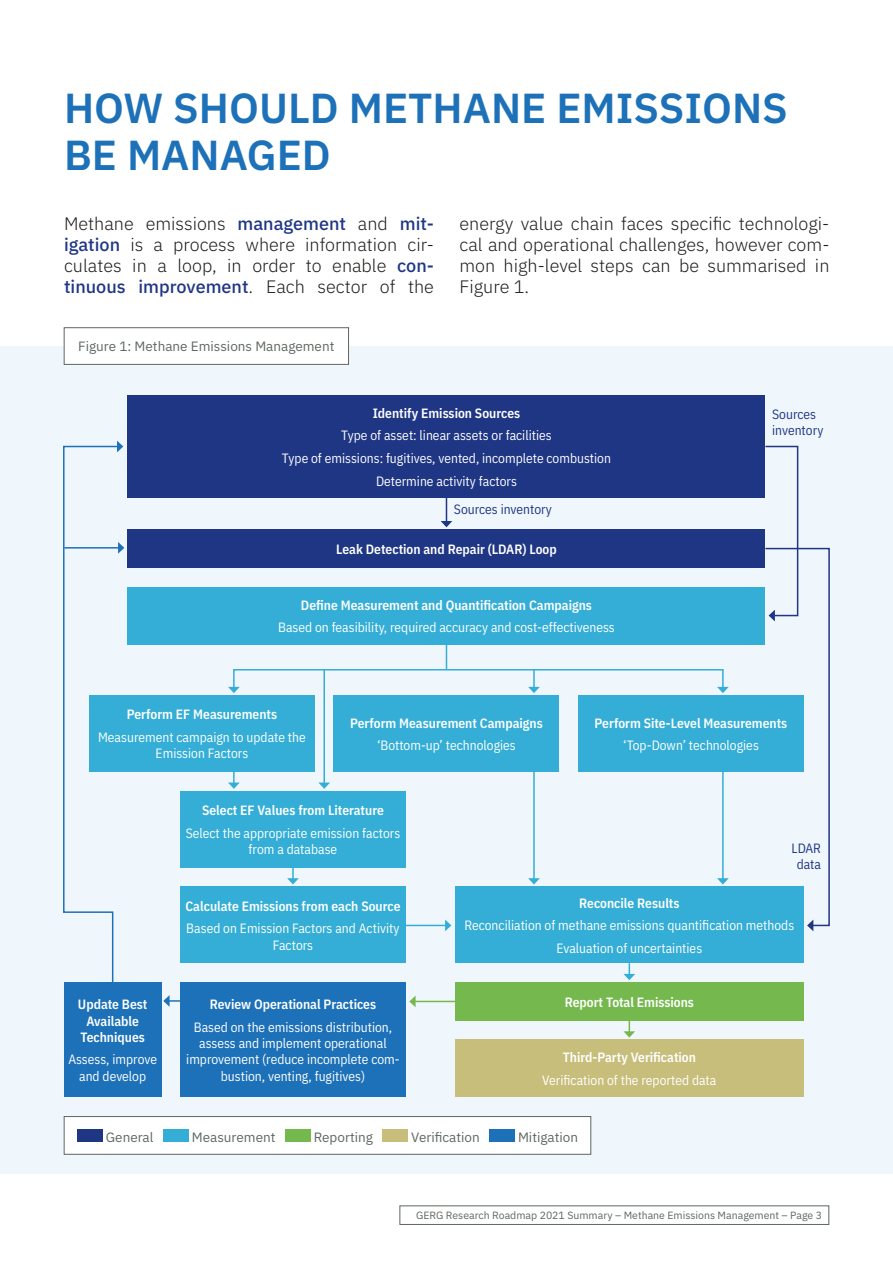
<style>
.page{position:relative;width:893px;height:1263px;background:#fff}
.page>*{position:absolute;margin:0;border:0;box-sizing:border-box;transform-origin:0 0}
.t1{font:600 42px/46.8px "IBM Plex Sans";color:#1d71b8}
.t2{font:300 18px/21.3px "IBM Plex Sans";color:#1d1d1b;text-align:justify}
.t3{font:13.5px/16.2px "IBM Plex Sans Cond";color:#fff;text-align:center}
.t4{font:13.5px/16.2px "IBM Plex Sans Cond Sm Bld";color:#fff;text-align:center}
.t5{font:13.5px "IBM Plex Sans";color:#5d675f}
.t6{font:13.5px/16.2px "IBM Plex Sans Cond";color:#1f3685}
.t7{font:10.5px "IBM Plex Sans";color:#5d675f}
.s1{font-weight:500;color:#1f3685}
</style>
<div class="page">
<div style="left:400px;top:1205px;width:429px;height:20px;border:1px solid #5d675f"></div>
<div style="left:0;top:346px;width:893px;height:828px;background:#f0f7fc"></div>
<div style="left:89px;top:695px;width:226px;height:77px;background:#34aed6"></div>
<div style="left:180px;top:791px;width:226px;height:76px;background:#34aed6"></div>
<div style="left:180px;top:887px;width:226px;height:76px;background:#34aed6"></div>
<div style="left:180px;top:982px;width:226px;height:115px;background:#1d71b8"></div>
<div style="left:64px;top:982px;width:98px;height:115px;background:#1d71b8"></div>
<div style="left:455px;top:887px;width:349px;height:76px;background:#34aed6"></div>
<div style="left:455px;top:982px;width:349px;height:38px;background:#75b94e"></div>
<div style="left:455px;top:1040px;width:349px;height:57px;background:#c7be7b"></div>
<div style="left:334px;top:695px;width:225px;height:77px;background:#34aed6"></div>
<div style="left:128px;top:587px;width:637px;height:57px;background:#34aed6"></div>
<div style="left:128px;top:529px;width:637px;height:39px;background:#1f3685"></div>
<div style="left:128px;top:395px;width:637px;height:102px;background:#1f3685"></div>
<div style="left:578px;top:695px;width:226px;height:77px;background:#34aed6"></div>
<div style="left:64px;top:328px;width:285px;height:36px;background:#fff"></div>
<div style="left:64px;top:327px;width:285px;height:38px;border:1px solid #5d675f"></div>
<svg style="left:441px;top:497px;width:11px;height:30px"></svg>
<svg style="left:446px;top:644px;width:1px;height:25px"></svg>
<svg style="left:529px;top:672px;width:10px;height:21px"></svg>
<hr style="left:533px;top:772px;width:2px;height:107px;background:#34aed6">
<svg style="left:528px;top:878px;width:12px;height:6px"></svg>
<hr style="left:722px;top:772px;width:2px;height:107px;background:#34aed6">
<svg style="left:717px;top:878px;width:12px;height:6px"></svg>
<svg style="left:228px;top:772px;width:12px;height:17px"></svg>
<hr style="left:415px;top:1001px;width:40px;height:1px;background:#75b94e">
<svg style="left:409px;top:995px;width:7px;height:12px"></svg>
<hr style="left:406px;top:925px;width:40px;height:1px;background:#34aed6">
<svg style="left:445px;top:919px;width:6px;height:12px"></svg>
<hr style="left:323px;top:670px;width:2px;height:113px;background:#34aed6">
<svg style="left:318px;top:782px;width:12px;height:7px"></svg>
<svg style="left:287px;top:867px;width:12px;height:17px"></svg>
<svg style="left:163px;top:995px;width:17px;height:12px"></svg>
<svg style="left:623px;top:963px;width:12px;height:17px"></svg>
<svg style="left:623px;top:1020px;width:12px;height:17px"></svg>
<div style="left:233px;top:669px;width:491px;height:19px;border:2px solid #34aed6"></div>
<svg style="left:228px;top:687px;width:12px;height:6px"></svg>
<svg style="left:717px;top:687px;width:12px;height:6px"></svg>
<svg style="left:764px;top:445px;width:66px;height:486px"></svg>
<svg style="left:63px;top:441px;width:61px;height:541px"></svg>
<div style="left:64px;top:1116px;width:527px;height:38px;background:#fff"></div>
<div style="left:77px;top:1129px;width:26px;height:13px;background:#1f3685"></div>
<div style="left:163px;top:1129px;width:26px;height:13px;background:#34aed6"></div>
<div style="left:285px;top:1129px;width:26px;height:13px;background:#75b94e"></div>
<div style="left:382px;top:1129px;width:26px;height:13px;background:#c7be7b"></div>
<div style="left:489px;top:1129px;width:26px;height:13px;background:#1d71b8"></div>
<div style="left:64px;top:1116px;width:527px;height:38px;border:1px solid #5d675f"></div>
<h1 class="t1" style="left:64px;top:82px;width:725px">HOW SHOULD METHANE EMISSIONS<br>BE MANAGED</h1>
<h2 class="t2" style="left:64px;top:211px;width:371px">Methane emissions <span class="s1">management</span> and <span class="s1">mit&shy;igation</span> is a process where information cir&shy;culates in a loop, in order to enable <span class="s1">con&shy;tinuous improvement</span>. Each sector of the</h2>
<h2 class="t2" style="left:459px;top:211px;width:371px">energy value chain faces specific technologi&shy;cal and operational challenges, however com&shy;mon high-level steps can be summarised in Figure 1.</h2>
<p class="t5" style="left:78px;top:336px;width:258px">Figure 1: Methane Emissions Management</p>
<p class="t4" style="left:373px;top:404px;width:149px">Identify Emission Sources</p>
<p class="t3" style="left:282px;top:423px;width:331px;line-height:22.5px">Type of asset: linear assets or facilities<br>Type of emissions: fugitives, vented, incomplete combustion<br>Determine activity factors</p>
<p class="t6" style="left:454px;top:500px;width:100px">Sources inventory</p>
<p class="t4" style="left:336px;top:540px;width:222px">Leak Detection and Repair (LDAR) Loop</p>
<p class="t4" style="left:301px;top:595px;width:292px">Define Measurement and Quantification Campaigns</p>
<p class="t3" style="left:278px;top:618px;width:338px">Based on feasibility, required accuracy and cost-effectiveness</p>
<p class="t6" style="left:772px;top:405px;width:53px">Sources inventory</p>
<p class="t4" style="left:127px;top:705px;width:152px">Perform EF Measurements</p>
<p class="t3" style="left:98px;top:728px;width:209px">Measurement campaign to update the<br>Emission Factors</p>
<p class="t4" style="left:350px;top:713px;width:194px">Perform Measurement Campaigns</p>
<p class="t3" style="left:377px;top:736px;width:140px">‘Bottom-up’ technologies</p>
<p class="t4" style="left:202px;top:801px;width:183px">Select EF Values from Literature</p>
<p class="t3" style="left:186px;top:824px;width:216px">Select the appropriate emission factors from a database</p>
<p class="t4" style="left:595px;top:713px;width:194px">Perform Site-Level Measurements</p>
<p class="t3" style="left:623px;top:736px;width:137px">‘Top-Down’ technologies</p>
<p class="t6" style="left:792px;top:839px;width:31px;text-align:center">LDAR data</p>
<p class="t4" style="left:78px;top:995px;width:71px">Update Best<br>Available<br>Techniques</p>
<p class="t3" style="left:68px;top:1050px;width:90px">Assess, improve and develop</p>
<p class="t4" style="left:185px;top:897px;width:217px">Calculate Emissions from each Source</p>
<p class="t3" style="left:186px;top:919px;width:215px">Based on Emission Factors and Activity<br>Factors</p>
<p class="t4" style="left:210px;top:995px;width:168px">Review Operational Practices</p>
<p class="t3" style="left:186px;top:1018px;width:215px">Based on the emissions distribution, assess and implement operational improvement (reduce incomplete com&shy;bustion, venting, fugitives)</p>
<p class="t4" style="left:579px;top:893px;width:102px">Reconcile Results</p>
<p class="t3" style="left:464px;top:913px;width:331px;line-height:22.5px">Reconciliation of methane emissions quantification methods<br>Evaluation of uncertainties</p>
<p class="t4" style="left:565px;top:993px;width:131px">Report Total Emissions</p>
<p class="t4" style="left:563px;top:1048px;width:135px">Third-Party Verification</p>
<p class="t3" style="left:542px;top:1071px;width:176px">Verification of the reported data</p>
<p class="t5" style="left:106px;top:1127px;width:49px">General</p>
<p class="t5" style="left:192px;top:1127px;width:85px">Measurement</p>
<p class="t5" style="left:314px;top:1127px;width:61px">Reporting</p>
<p class="t5" style="left:411px;top:1127px;width:70px">Verification</p>
<p class="t5" style="left:518px;top:1127px;width:62px">Mitigation</p>
<p class="t7" style="left:416px;top:1207px;width:408px">GERG Research Roadmap 2021 Summary – Methane Emissions Management – Page 3</p>
</div>
